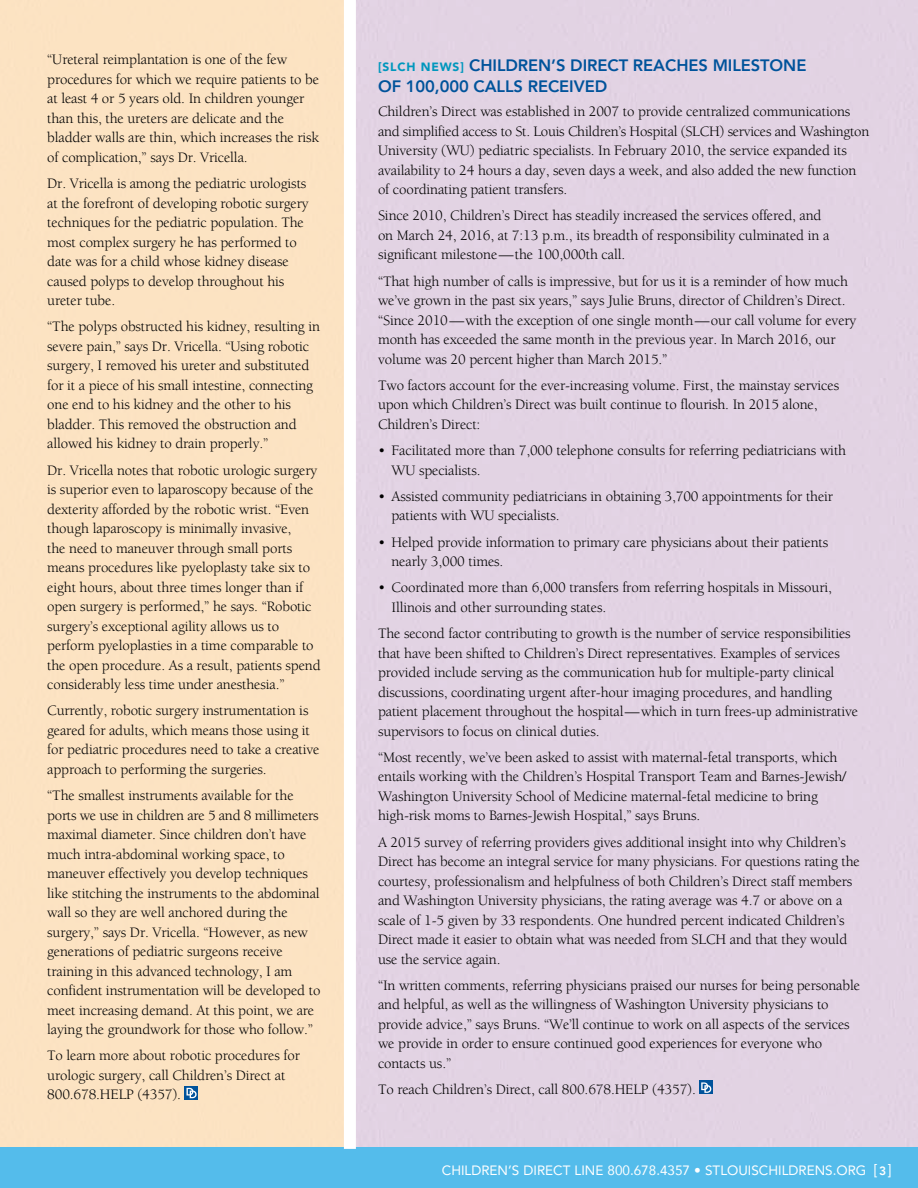
<style>
.page{position:relative;width:918px;height:1188px;background:#fff}
.page>*{position:absolute;margin:0;border:0;box-sizing:border-box;transform-origin:0 0}
.t1{font:800 16.5px/21px "Avenir";letter-spacing:-.005em;color:#00539b}
.t2{font:14.85px/19.5px "Berkeley Std";letter-spacing:-.01em;color:#000}
.t3{font:13.5px "Avenir";color:#fff}
.s1{font-weight:900;font-size:12px;color:#0097bd}
.s2{font-size:15px}
.s3{font-weight:800;font-size:12px}
</style>
<div class="page">
<div style="left:0;top:0;width:351px;height:1150px;background:#fce3c2"></div>
<div style="left:351px;top:0;width:567px;height:1152px;background:#e2d3e3"></div>
<div style="left:0;top:1148px;width:918px;height:40px;background:#54bceb"></div>
<svg style="left:185px;top:1086px;width:13px;height:13px"></svg>
<svg style="left:187px;top:1088px;width:10px;height:10px"></svg>
<svg style="left:699px;top:1081px;width:14px;height:13px"></svg>
<svg style="left:701px;top:1082px;width:10px;height:11px"></svg>
<div style="left:344px;top:0;width:12px;height:1149px;background:#fff"></div>
<p class="t2" style="left:47px;top:50px;width:274px">“Ureteral reimplantation is one of the few procedures for which we require patients to be at least 4 or 5 years old. In children younger than this, the ureters are delicate and the bladder walls are thin, which increases the risk of complication,” says Dr. Vricella.</p>
<p class="t2" style="left:47px;top:174px;width:263px">Dr. Vricella is among the pediatric urologists at the forefront of developing robotic surgery techniques for the pediatric population. The most complex surgery he has performed to date was for a child whose kidney disease caused polyps to develop throughout his ureter tube.</p>
<p class="t2" style="left:47px;top:317px;width:274px">“The polyps obstructed his kidney, resulting in severe pain,” says Dr. Vricella. “Using robotic surgery, I removed his ureter and substituted for it a piece of his small intestine, connecting one end to his kidney and the other to his bladder. This removed the obstruction and allowed his kidney to drain properly.”</p>
<p class="t2" style="left:47px;top:461px;width:275px">Dr. Vricella notes that robotic urologic surgery is superior even to laparoscopy because of the dexterity afforded by the robotic wrist. “Even though laparoscopy is minimally invasive,<br>the need to maneuver through small ports means procedures like pyeloplasty take six to eight hours, about three times longer than if open surgery is performed,” he says. “Robotic surgery’s exceptional agility allows us to perform pyeloplasties in a time comparable to the open procedure. As a result, patients spend considerably less time under anesthesia.”</p>
<p class="t2" style="left:47px;top:701px;width:274px">Currently, robotic surgery instrumentation is geared for adults, which means those using it for pediatric procedures need to take a creative approach to performing the surgeries.</p>
<p class="t2" style="left:47px;top:786px;width:275px">“The smallest instruments available for the ports we use in children are 5 and 8 millimeters maximal diameter. Since children don’t have much intra-abdominal working space, to maneuver effectively you develop techniques like stitching the instruments to the abdominal wall so they are well anchored during the surgery,” says Dr. Vricella. “However, as new generations of pediatric surgeons receive training in this advanced technology, I am confident instrumentation will be developed to meet increasing demand. At this point, we are laying the groundwork for those who follow.”</p>
<p class="t2" style="left:47px;top:1046px;width:254px">To learn more about robotic procedures for urologic surgery, call Children’s Direct at<br>800.678.HELP (4357).</p>
<p class="t1" style="left:378px;top:54px;width:430px"><span class="s1">[SLCH NEWS]</span> CHILDREN’S DIRECT REACHES MILESTONE<br>OF 100,000 CALLS RECEIVED</p>
<p class="t2" style="left:378px;top:102px;width:493px">Children’s Direct was established in 2007 to provide centralized communications and simplified access to St. Louis Children’s Hospital (SLCH) services and Washington University (WU) pediatric specialists. In February 2010, the service expanded its availability to 24 hours a day, seven days a week, and also added the new function of coordinating patient transfers.</p>
<p class="t2" style="left:378px;top:206px;width:453px">Since 2010, Children’s Direct has steadily increased the services offered, and on March 24, 2016, at 7:13 p.m., its breadth of responsibility culminated in a significant milestone—the 100,000th call.</p>
<p class="t2" style="left:378px;top:271px;width:480px">“That high number of calls is impressive, but for us it is a reminder of how much we’ve grown in the past six years,” says Julie Bruns, director of Children’s Direct. “Since 2010—with the exception of one single month—our call volume for every month has exceeded the same month in the previous year. In March 2016, our volume was 20 percent higher than March 2015.”</p>
<p class="t2" style="left:378px;top:376px;width:463px">Two factors account for the ever-increasing volume. First, the mainstay services upon which Children’s Direct was built continue to flourish. In 2015 alone,<br>Children’s Direct:</p>
<p class="t2" style="left:391px;top:441px;width:456px;text-indent:-13px">• Facilitated more than 7,000 telephone consults for referring pediatricians with<br>WU specialists.</p>
<p class="t2" style="left:391px;top:487px;width:443px;text-indent:-13px">• Assisted community pediatricians in obtaining 3,700 appointments for their patients with WU specialists.</p>
<p class="t2" style="left:392px;top:532px;width:438px;text-indent:-14px">• Helped provide information to primary care physicians about their patients nearly 3,000 times.</p>
<p class="t2" style="left:392px;top:578px;width:442px;text-indent:-13px">• Coordinated more than 6,000 transfers from referring hospitals in Missouri,<br>Illinois and other surrounding states.</p>
<p class="t2" style="left:378px;top:624px;width:482px">The second factor contributing to growth is the number of service responsibilities that have been shifted to Children’s Direct representatives. Examples of services provided include serving as the communication hub for multiple-party clinical discussions, coordinating urgent after-hour imaging procedures, and handling patient placement throughout the hospital—which in turn frees-up administrative supervisors to focus on clinical duties.</p>
<p class="t2" style="left:378px;top:748px;width:470px">“Most recently, we’ve been asked to assist with maternal-fetal transports, which entails working with the Children’s Hospital Transport Team and Barnes-Jewish/ Washington University School of Medicine maternal-fetal medicine to bring high-risk moms to Barnes-Jewish Hospital,” says Bruns.</p>
<p class="t2" style="left:378px;top:832px;width:483px">A 2015 survey of referring providers gives additional insight into why Children’s Direct has become an integral service for many physicians. For questions rating the courtesy, professionalism and helpfulness of both Children’s Direct staff members and Washington University physicians, the rating average was 4.7 or above on a scale of 1-5 given by 33 respondents. One hundred percent indicated Children’s Direct made it easier to obtain what was needed from SLCH and that they would use the service again.</p>
<p class="t2" style="left:378px;top:976px;width:484px">“In written comments, referring physicians praised our nurses for being personable and helpful, as well as the willingness of Washington University physicians to provide advice,” says Bruns. “We’ll continue to work on all aspects of the services we provide in order to ensure continued good experiences for everyone who contacts us.”</p>
<p class="t2" style="left:378px;top:1080px;width:319px">To reach Children’s Direct, call 800.678.HELP (4357).</p>
<p class="t3" style="left:442px;top:1160px;width:451px">CHILDREN’S DIRECT LINE 800.678.4357 • STLOUISCHILDRENS.ORG <span class="s2">[</span><span class="s3">3</span><span class="s2">]</span></p>
</div>
